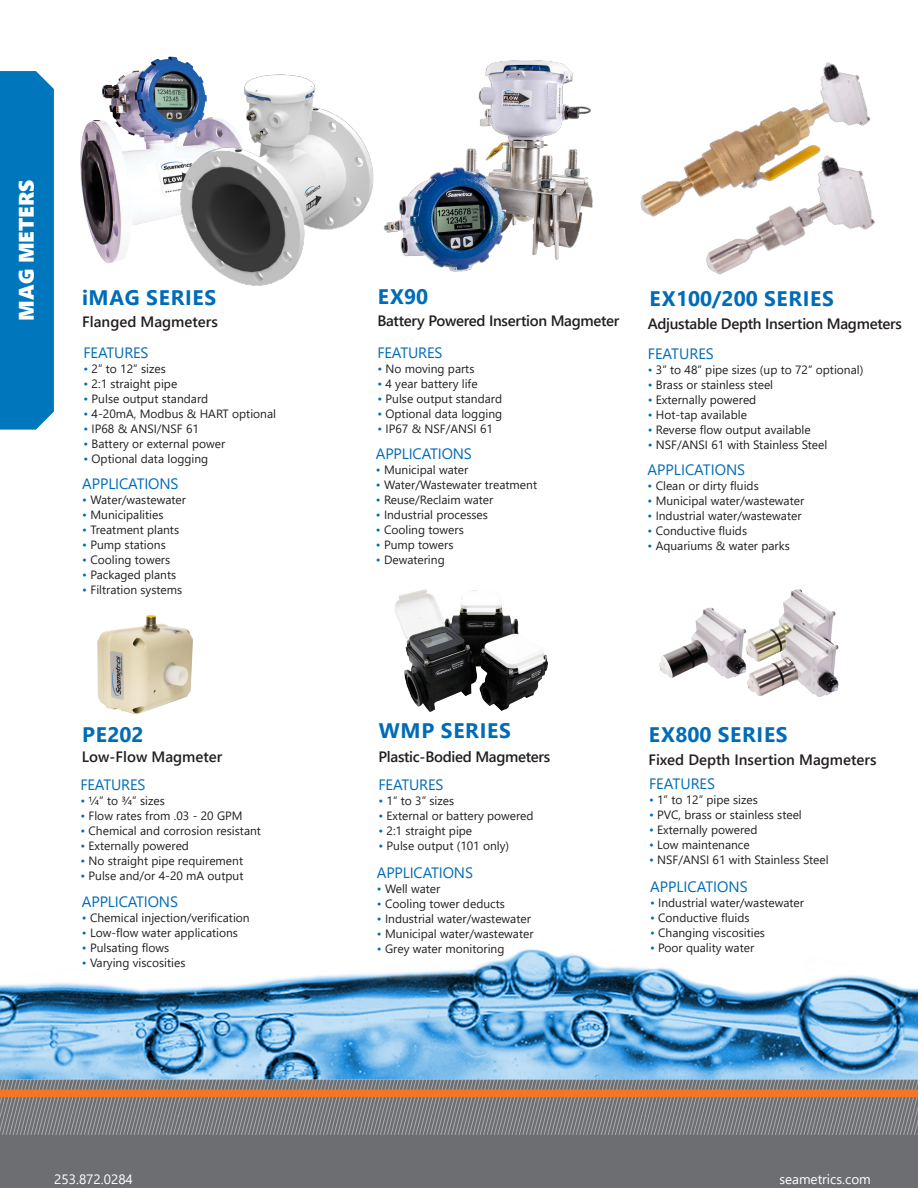
<style>
.page{position:relative;width:918px;height:1188px;background:#fff}
.page>*{position:absolute;margin:0;border:0;box-sizing:border-box;transform-origin:0 0}
.Product_Title{font:700 21px "Segoe UI";letter-spacing:.035em;color:#006cb7}
.Product_Title-2{font:21px "Segoe UI Black";color:#fff}
.t1{font:15px "Segoe UI";letter-spacing:-.01em;color:#006cb7}
.Product_Title-3{font:600 15px "Segoe UI";letter-spacing:-.02em;color:#231f20}
.Product_Title-4{font:600 15px "Segoe UI";color:#231f20}
.t2{font:13.5px "Segoe UI";color:#fff}
.t3{font:12px "Segoe UI";color:#231f20}
.s1{color:#006cb7}
</style>
<div class="page">
<img style="left:0;top:949px;width:918px;height:130px">
<img style="left:0;top:1079px;width:918px;height:109px">
<img style="left:640px;top:62px;width:235px;height:213px">
<img style="left:659px;top:589px;width:180px;height:108px">
<div style="left:0;top:1090px;width:918px;height:7px;background:#f57523"></div>
<img style="left:394px;top:589px;width:154px;height:123px">
<img style="left:80px;top:56px;width:115px;height:208px">
<img style="left:175px;top:71px;width:199px;height:215px">
<img style="left:97px;top:615px;width:96px;height:99px">
<img style="left:384px;top:60px;width:209px;height:212px">
<div style="left:0;top:71px;width:54px;height:359px;background:#0076bc"></div>
<p class="Product_Title-2" style="left:11px;top:321px;width:143px;rotate:-90deg">MAG METERS</p>
<p class="Product_Title" style="left:82px;top:278px;width:135px">iMAG SERIES</p>
<p class="Product_Title-4" style="left:82px;top:307px;width:137px">Flanged Magmeters</p>
<p class="t1" style="left:83px;top:338px;width:67px">FEATURES</p>
<p class="t3" style="left:83px;top:357px;width:84px"><span class="s1">•</span> 2” to 12” sizes</p>
<p class="t3" style="left:83px;top:372px;width:95px"><span class="s1">•</span> 2:1 straight pipe</p>
<p class="t3" style="left:83px;top:387px;width:126px"><span class="s1">•</span> Pulse output standard</p>
<p class="t3" style="left:83px;top:402px;width:194px"><span class="s1">•</span> 4-20mA, Modbus &amp; HART optional</p>
<p class="t3" style="left:83px;top:417px;width:117px"><span class="s1">•</span> IP68 &amp; ANSI/NSF 61</p>
<p class="t3" style="left:83px;top:432px;width:143px"><span class="s1">•</span> Battery or external power</p>
<p class="t3" style="left:83px;top:447px;width:126px"><span class="s1">•</span> Optional data logging</p>
<p class="t1" style="left:82px;top:469px;width:98px">APPLICATIONS</p>
<p class="t3" style="left:82px;top:488px;width:105px"><span class="s1">•</span> Water/wastewater</p>
<p class="t3" style="left:82px;top:503px;width:83px"><span class="s1">•</span> Municipalities</p>
<p class="t3" style="left:82px;top:518px;width:98px"><span class="s1">•</span> Treatment plants</p>
<p class="t3" style="left:82px;top:533px;width:85px"><span class="s1">•</span> Pump stations</p>
<p class="t3" style="left:82px;top:548px;width:89px"><span class="s1">•</span> Cooling towers</p>
<p class="t3" style="left:82px;top:563px;width:95px"><span class="s1">•</span> Packaged plants</p>
<p class="t3" style="left:82px;top:578px;width:102px"><span class="s1">•</span> Filtration systems</p>
<p class="Product_Title" style="left:82px;top:714px;width:63px">PE202</p>
<p class="t1" style="left:80px;top:771px;width:67px">FEATURES</p>
<p class="t3" style="left:80px;top:790px;width:86px"><span class="s1">•</span> 1/4” to 3/4” sizes</p>
<p class="t3" style="left:80px;top:805px;width:164px"><span class="s1">•</span> Flow rates from .03 - 20 GPM</p>
<p class="t3" style="left:80px;top:820px;width:182px"><span class="s1">•</span> Chemical and corrosion resistant</p>
<p class="t3" style="left:80px;top:835px;width:110px"><span class="s1">•</span> Externally powered</p>
<p class="t3" style="left:80px;top:850px;width:164px"><span class="s1">•</span> No straight pipe requirement</p>
<p class="t3" style="left:80px;top:865px;width:165px"><span class="s1">•</span> Pulse and/or 4-20 mA output</p>
<p class="t1" style="left:82px;top:888px;width:98px">APPLICATIONS</p>
<p class="t3" style="left:82px;top:907px;width:169px"><span class="s1">•</span> Chemical injection/verification</p>
<p class="t3" style="left:82px;top:922px;width:158px"><span class="s1">•</span> Low-flow water applications</p>
<p class="t3" style="left:82px;top:937px;width:89px"><span class="s1">•</span> Pulsating flows</p>
<p class="t3" style="left:82px;top:952px;width:105px"><span class="s1">•</span> Varying viscosities</p>
<p class="Product_Title-4" style="left:82px;top:743px;width:142px">Low-Flow Magmeter</p>
<p class="Product_Title" style="left:378px;top:277px;width:52px">EX90</p>
<p class="Product_Title-3" style="left:377px;top:307px;width:244px">Battery Powered Insertion Magmeter</p>
<p class="t1" style="left:377px;top:338px;width:67px">FEATURES</p>
<p class="t3" style="left:377px;top:357px;width:99px"><span class="s1">•</span> No moving parts</p>
<p class="t3" style="left:377px;top:372px;width:102px"><span class="s1">•</span> 4 year battery life</p>
<p class="t3" style="left:377px;top:387px;width:126px"><span class="s1">•</span> Pulse output standard</p>
<p class="t3" style="left:377px;top:402px;width:126px"><span class="s1">•</span> Optional data logging</p>
<p class="t3" style="left:377px;top:417px;width:117px"><span class="s1">•</span> IP67 &amp; NSF/ANSI 61</p>
<p class="t1" style="left:376px;top:440px;width:98px">APPLICATIONS</p>
<p class="t3" style="left:376px;top:459px;width:94px"><span class="s1">•</span> Municipal water</p>
<p class="t3" style="left:376px;top:474px;width:163px"><span class="s1">•</span> Water/Wastewater treatment</p>
<p class="t3" style="left:376px;top:489px;width:119px"><span class="s1">•</span> Reuse/Reclaim water</p>
<p class="t3" style="left:376px;top:504px;width:114px"><span class="s1">•</span> Industrial processes</p>
<p class="t3" style="left:376px;top:519px;width:89px"><span class="s1">•</span> Cooling towers</p>
<p class="t3" style="left:376px;top:534px;width:79px"><span class="s1">•</span> Pump towers</p>
<p class="t3" style="left:376px;top:549px;width:70px"><span class="s1">•</span> Dewatering</p>
<p class="Product_Title" style="left:650px;top:279px;width:186px">EX100/200 SERIES</p>
<p class="t1" style="left:648px;top:339px;width:68px">FEATURES</p>
<p class="t3" style="left:648px;top:358px;width:217px"><span class="s1">•</span> 3” to 48” pipe sizes (up to 72” optional)</p>
<p class="t3" style="left:648px;top:373px;width:127px"><span class="s1">•</span> Brass or stainless steel</p>
<p class="t3" style="left:648px;top:388px;width:110px"><span class="s1">•</span> Externally powered</p>
<p class="t3" style="left:648px;top:403px;width:101px"><span class="s1">•</span> Hot-tap available</p>
<p class="t3" style="left:648px;top:418px;width:164px"><span class="s1">•</span> Reverse flow output available</p>
<p class="t3" style="left:648px;top:433px;width:181px"><span class="s1">•</span> NSF/ANSI 61 with Stainless Steel</p>
<p class="t1" style="left:648px;top:456px;width:99px">APPLICATIONS</p>
<p class="t3" style="left:648px;top:475px;width:113px"><span class="s1">•</span> Clean or dirty fluids</p>
<p class="t3" style="left:648px;top:490px;width:158px"><span class="s1">•</span> Municipal water/wastewater</p>
<p class="t3" style="left:648px;top:505px;width:156px"><span class="s1">•</span> Industrial water/wastewater</p>
<p class="t3" style="left:648px;top:520px;width:101px"><span class="s1">•</span> Conductive fluids</p>
<p class="t3" style="left:648px;top:535px;width:144px"><span class="s1">•</span> Aquariums &amp; water parks</p>
<p class="Product_Title-3" style="left:648px;top:309px;width:256px">Adjustable Depth Insertion Magmeters</p>
<p class="Product_Title" style="left:379px;top:711px;width:134px">WMP SERIES</p>
<p class="Product_Title-3" style="left:378px;top:742px;width:173px">Plastic-Bodied Magmeters</p>
<p class="t1" style="left:378px;top:771px;width:67px">FEATURES</p>
<p class="t3" style="left:378px;top:790px;width:77px"><span class="s1">•</span> 1” to 3” sizes</p>
<p class="t3" style="left:378px;top:805px;width:157px"><span class="s1">•</span> External or battery powered</p>
<p class="t3" style="left:378px;top:820px;width:95px"><span class="s1">•</span> 2:1 straight pipe</p>
<p class="t3" style="left:378px;top:835px;width:132px"><span class="s1">•</span> Pulse output (101 only)</p>
<p class="t1" style="left:377px;top:859px;width:98px">APPLICATIONS</p>
<p class="t3" style="left:377px;top:878px;width:65px"><span class="s1">•</span> Well water</p>
<p class="t3" style="left:377px;top:893px;width:130px"><span class="s1">•</span> Cooling tower deducts</p>
<p class="t3" style="left:377px;top:908px;width:156px"><span class="s1">•</span> Industrial water/wastewater</p>
<p class="t3" style="left:377px;top:923px;width:158px"><span class="s1">•</span> Municipal water/wastewater</p>
<p class="t3" style="left:377px;top:938px;width:129px"><span class="s1">•</span> Grey water monitoring</p>
<p class="Product_Title" style="left:649px;top:715px;width:140px">EX800 SERIES</p>
<p class="t1" style="left:649px;top:770px;width:68px">FEATURES</p>
<p class="t3" style="left:649px;top:789px;width:110px"><span class="s1">•</span> 1” to 12” pipe sizes</p>
<p class="t3" style="left:649px;top:804px;width:154px"><span class="s1">•</span> PVC, brass or stainless steel</p>
<p class="t3" style="left:649px;top:819px;width:110px"><span class="s1">•</span> Externally powered</p>
<p class="t3" style="left:649px;top:834px;width:102px"><span class="s1">•</span> Low maintenance</p>
<p class="t3" style="left:649px;top:849px;width:181px"><span class="s1">•</span> NSF/ANSI 61 with Stainless Steel</p>
<p class="t1" style="left:650px;top:872px;width:99px">APPLICATIONS</p>
<p class="t3" style="left:650px;top:891px;width:156px"><span class="s1">•</span> Industrial water/wastewater</p>
<p class="t3" style="left:650px;top:906px;width:101px"><span class="s1">•</span> Conductive fluids</p>
<p class="t3" style="left:650px;top:921px;width:117px"><span class="s1">•</span> Changing viscosities</p>
<p class="t3" style="left:650px;top:936px;width:106px"><span class="s1">•</span> Poor quality water</p>
<p class="Product_Title-4" style="left:649px;top:746px;width:230px">Fixed Depth Insertion Magmeters</p>
<p class="t2" style="left:54px;top:1166px;width:80px">253.872.0284</p>
<p class="t2" style="left:779px;top:1166px;width:93px">seametrics.com</p>
</div>
